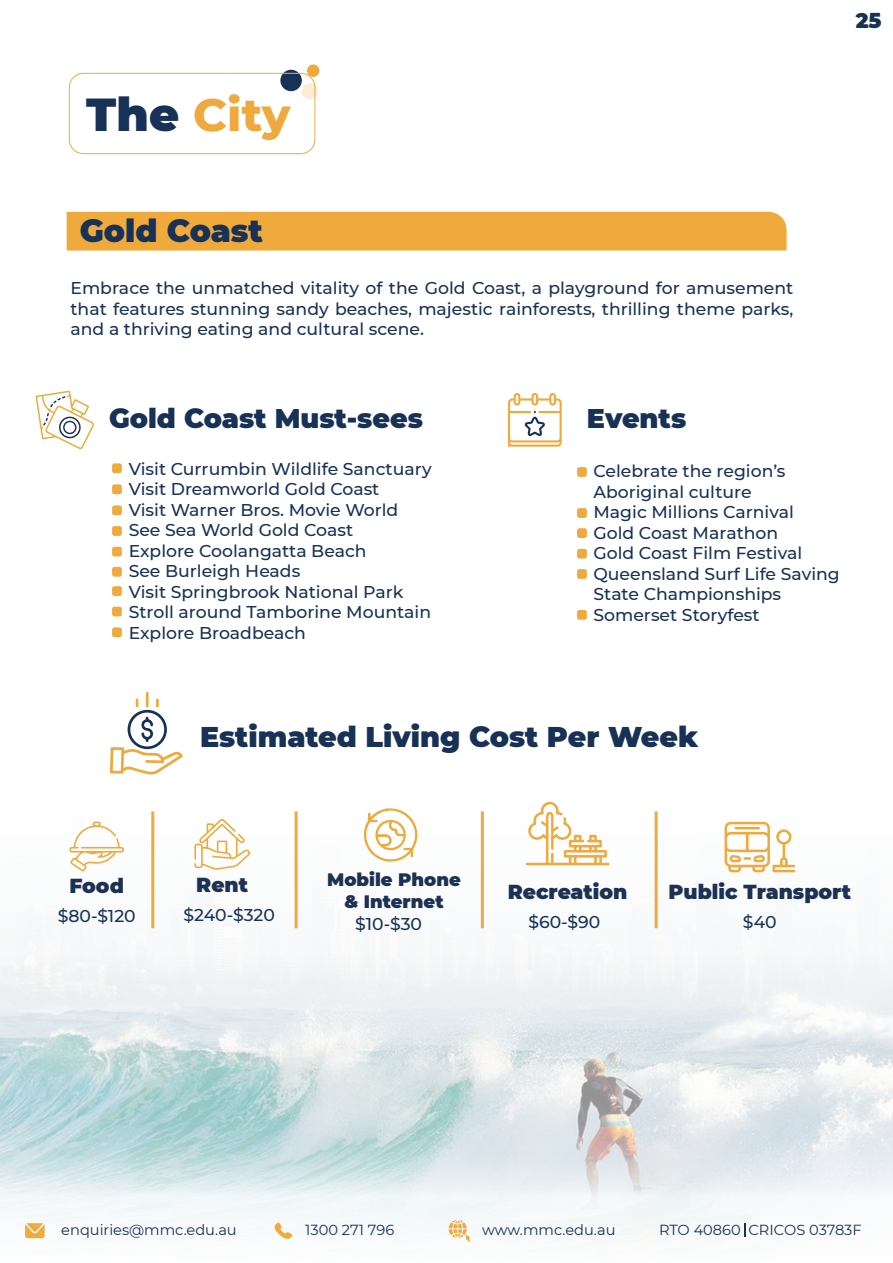
<style>
.page{position:relative;width:893px;height:1263px;background:#fff}
.page>*{position:absolute;margin:0;border:0;box-sizing:border-box;transform-origin:0 0}
.t1{font:800 46.2px "Montserrat";color:#efa93d}
.t2{font:900 31.35px "Montserrat";color:#173157}
.t3{font:900 28.5px "Montserrat";color:#173157}
.t4{font:900 27px "Montserrat";color:#173157}
.t5{font:900 21px "Montserrat";color:#173157}
.t6{font:900 20.25px "Montserrat";color:#1c3154}
.t7{font:900 18px/21.6px "Montserrat";color:#1c3154;text-align:center}
.t8{font:500 17.1px/20.5px "Montserrat";color:#173157}
.t9{font:14.55px "Montserrat";color:#173157}
.s1{font-weight:900;color:#173157}
</style>
<div class="page">
<svg style="left:0;top:814px;width:893px;height:225px"></svg>
<svg style="left:364px;top:808px;width:54px;height:54px"></svg>
<div style="left:112px;top:463px;width:10px;height:10px;background:#efa93d;border-radius:2px"></div>
<div style="left:112px;top:484px;width:10px;height:10px;background:#efa93d;border-radius:2px"></div>
<div style="left:112px;top:505px;width:10px;height:10px;background:#efa93d;border-radius:2px"></div>
<div style="left:112px;top:526px;width:10px;height:10px;background:#efa93d;border-radius:2px"></div>
<div style="left:112px;top:547px;width:10px;height:9px;background:#efa93d;border-radius:2px"></div>
<div style="left:112px;top:567px;width:10px;height:10px;background:#efa93d;border-radius:2px"></div>
<div style="left:112px;top:586px;width:10px;height:10px;background:#efa93d;border-radius:2px"></div>
<div style="left:112px;top:627px;width:10px;height:10px;background:#efa93d;border-radius:2px"></div>
<div style="left:112px;top:607px;width:10px;height:9px;background:#efa93d;border-radius:2px"></div>
<div style="left:577px;top:467px;width:10px;height:10px;background:#efa93d;border-radius:2px"></div>
<div style="left:577px;top:508px;width:10px;height:10px;background:#efa93d;border-radius:2px"></div>
<div style="left:577px;top:528px;width:10px;height:10px;background:#efa93d;border-radius:2px"></div>
<div style="left:577px;top:549px;width:10px;height:10px;background:#efa93d;border-radius:2px"></div>
<div style="left:577px;top:569px;width:10px;height:10px;background:#efa93d;border-radius:2px"></div>
<div style="left:577px;top:610px;width:10px;height:10px;background:#efa93d;border-radius:2px"></div>
<svg style="left:724px;top:822px;width:71px;height:50px"></svg>
<svg style="left:526px;top:802px;width:83px;height:63px"></svg>
<svg style="left:508px;top:393px;width:54px;height:54px"></svg>
<svg style="left:110px;top:692px;width:73px;height:83px"></svg>
<svg style="left:69px;top:821px;width:55px;height:51px"></svg>
<svg style="left:194px;top:818px;width:56px;height:52px"></svg>
<svg style="left:35px;top:391px;width:59px;height:58px"></svg>
<hr style="left:151px;top:811px;width:3px;height:117px;background:#efa93d">
<hr style="left:295px;top:811px;width:3px;height:117px;background:#efa93d">
<hr style="left:481px;top:811px;width:3px;height:117px;background:#efa93d">
<hr style="left:655px;top:811px;width:3px;height:117px;background:#efa93d">
<div style="left:280px;top:70px;width:22px;height:21px;background:#173157;border-radius:50%"></div>
<div style="left:307px;top:64px;width:12px;height:13px;background:#efa93d;border-radius:50%"></div>
<div style="left:302px;top:83px;width:16px;height:16px;background:#faecd7;border-radius:50%"></div>
<div style="left:67px;top:212px;width:720px;height:39px;background:#efa93d"></div>
<div style="left:69px;top:73px;width:246px;height:81px;border:1px solid #efa93d;border-radius:14px"></div>
<svg style="left:0;top:1039px;width:893px;height:203px"></svg>
<svg style="left:449px;top:1220px;width:21px;height:21px"></svg>
<svg style="left:275px;top:1222px;width:17px;height:17px"></svg>
<svg style="left:25px;top:1223px;width:20px;height:15px"></svg>
<svg style="left:744px;top:1223px;width:1px;height:14px"></svg>
<h1 class="t1" style="left:86px;top:81px;width:206px"><span class="s1">The</span> City</h1>
<p class="t5" style="left:856px;top:5px;width:27px">25</p>
<h2 class="t2" style="left:80px;top:208px;width:185px">Gold Coast</h2>
<p class="t8" style="left:70px;top:277px;width:724px;text-align:justify">Embrace the unmatched vitality of the Gold Coast, a playground for amusement that features stunning sandy beaches, majestic rainforests, thrilling theme parks, and a thriving eating and cultural scene.</p>
<h3 class="t4" style="left:109px;top:398px;width:315px">Gold Coast Must-sees</h3>
<p class="t8" style="left:129px;top:458px;width:305px">Visit Currumbin Wildlife Sanctuary<br>Visit Dreamworld Gold Coast<br>Visit Warner Bros. Movie World<br>See Sea World Gold Coast<br>Explore Coolangatta Beach<br>See Burleigh Heads<br>Visit Springbrook National Park<br>Stroll around Tamborine Mountain<br>Explore Broadbeach</p>
<h3 class="t4" style="left:587px;top:398px;width:101px">Events</h3>
<p class="t8" style="left:593px;top:460px;width:248px">Celebrate the region’s<br>Aboriginal culture<br>Magic Millions Carnival<br>Gold Coast Marathon<br>Gold Coast Film Festival<br>Queensland Surf Life Saving<br>State Championships<br>Somerset Storyfest</p>
<h3 class="t3" style="left:200px;top:716px;width:500px">Estimated Living Cost Per Week</h3>
<p class="t6" style="left:69px;top:870px;width:56px">Food</p>
<p class="t8" style="left:58px;top:905px;width:80px">$80-$120</p>
<p class="t6" style="left:196px;top:869px;width:53px">Rent</p>
<p class="t8" style="left:183px;top:904px;width:93px">$240-$320</p>
<p class="t7" style="left:327px;top:867px;width:135px">Mobile Phone &amp; Internet</p>
<p class="t8" style="left:355px;top:913px;width:68px">$10-$30</p>
<p class="t6" style="left:508px;top:876px;width:121px">Recreation</p>
<p class="t8" style="left:528px;top:911px;width:73px">$60-$90</p>
<p class="t6" style="left:669px;top:877px;width:184px">Public Transport</p>
<p class="t8" style="left:743px;top:911px;width:35px">$40</p>
<p class="t9" style="left:61px;top:1220px;width:177px">enquiries@mmc.edu.au</p>
<p class="t9" style="left:305px;top:1220px;width:90px">1300 271 796</p>
<p class="t9" style="left:482px;top:1220px;width:135px">www.mmc.edu.au</p>
<p class="t9" style="left:659px;top:1220px;width:204px">RTO 40860 CRICOS 03783F</p>
</div>
